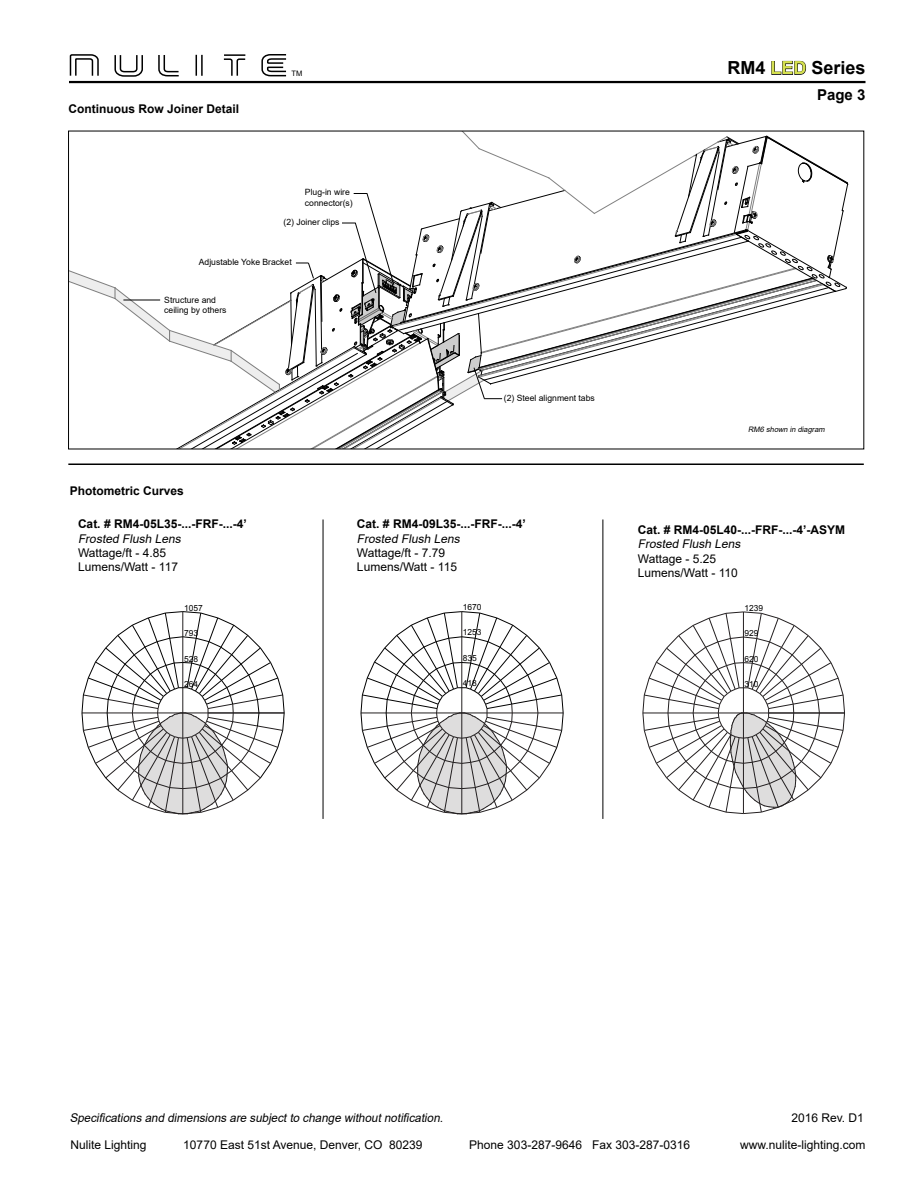
<style>
.page{position:relative;width:918px;height:1188px;background:#fff}
.page>*{position:absolute;margin:0;border:0;box-sizing:border-box;transform-origin:0 0}
.t1{font:700 18px "Arial";color:#000}
.t2{font:700 15px "Arial";color:#000}
.t3{font:12px/14.4px "Arial";color:#000}
.t4{font:700 12px "Arial";color:#000}
.t5{font:italic 12px "Arial";color:#000}
.t6{font:8.7px/10.4px "Arial";color:#000}
.t7{font:8.4px "Arial";color:#000}
.t8{font:italic 7.5px "Arial";color:#000}
.t9{font:7.5px "Arial";color:#000}
.s1{color:#d5e04e}
</style>
<div class="page">
<svg style="left:771px;top:61px;width:35px;height:14px"></svg>
<svg style="left:69px;top:54px;width:218px;height:23px"></svg>
<hr style="left:69px;top:81px;width:797px;height:2px;background:#000">
<hr style="left:68px;top:464px;width:796px;height:1px;background:#000">
<svg style="left:69px;top:131px;width:779px;height:318px"></svg>
<svg style="left:82px;top:611px;width:202px;height:204px"></svg>
<svg style="left:361px;top:612px;width:202px;height:203px"></svg>
<hr style="left:323px;top:519px;width:1px;height:300px;background:#000">
<hr style="left:603px;top:519px;width:1px;height:300px;background:#000">
<svg style="left:643px;top:612px;width:202px;height:202px"></svg>
<p class="t4" style="left:68px;top:100px;width:172px">Continuous Row Joiner Detail</p>
<p class="t9" style="left:292px;top:69px;width:12px">TM</p>
<p class="t6" style="left:305px;top:187px;width:49px">Plug-in wire connector(s)</p>
<p class="t6" style="left:284px;top:217px;width:58px">(2) Joiner clips</p>
<p class="t6" style="left:199px;top:257px;width:95px">Adjustable Yoke Bracket</p>
<p class="t6" style="left:164px;top:295px;width:64px">Structure and ceiling by others</p>
<p class="t6" style="left:504px;top:393px;width:93px">(2) Steel alignment tabs</p>
<p class="t4" style="left:70px;top:482px;width:116px">Photometric Curves</p>
<p class="t4" style="left:78px;top:516px;width:170px">Cat. # RM4-05L35-...-FRF-...-4’</p>
<p class="t5" style="left:78px;top:530px;width:107px">Frosted Flush Lens</p>
<p class="t3" style="left:78px;top:546px;width:102px">Wattage/ft - 4.85<br>Lumens/Watt - 117</p>
<p class="t4" style="left:357px;top:516px;width:170px">Cat. # RM4-09L35-...-FRF-...-4’</p>
<p class="t5" style="left:357px;top:530px;width:107px">Frosted Flush Lens</p>
<p class="t3" style="left:357px;top:546px;width:102px">Wattage/ft - 7.79<br>Lumens/Watt - 115</p>
<p class="t7" style="left:184px;top:602px;width:20px">1057</p>
<p class="t7" style="left:463px;top:602px;width:20px">1670</p>
<p class="t7" style="left:184px;top:627px;width:16px">793</p>
<p class="t7" style="left:463px;top:627px;width:20px">1253</p>
<p class="t7" style="left:184px;top:653px;width:16px">528</p>
<p class="t7" style="left:463px;top:653px;width:16px">835</p>
<p class="t7" style="left:184px;top:678px;width:16px">264</p>
<p class="t7" style="left:463px;top:678px;width:16px">418</p>
<h1 class="t1" style="left:727px;top:55px;width:140px">RM4 <span class="s1">LED</span> Series</h1>
<p class="t2" style="left:817px;top:84px;width:50px">Page 3</p>
<p class="t8" style="left:748px;top:424px;width:80px">RM6 shown in diagram</p>
<p class="t4" style="left:638px;top:521px;width:209px">Cat. # RM4-05L40-...-FRF-...-4’-ASYM</p>
<p class="t5" style="left:638px;top:536px;width:107px">Frosted Flush Lens</p>
<p class="t3" style="left:638px;top:551px;width:102px">Wattage - 5.25<br>Lumens/Watt - 110</p>
<p class="t7" style="left:744px;top:602px;width:20px">1239</p>
<p class="t7" style="left:744px;top:628px;width:15px">929</p>
<p class="t7" style="left:744px;top:653px;width:15px">620</p>
<p class="t7" style="left:744px;top:678px;width:15px">310</p>
<p class="t5" style="left:70px;top:1110px;width:378px">Specifications and dimensions are subjectto change withoutnotification.</p>
<p class="t3" style="left:792px;top:1110px;width:74px">2016 Rev. D1</p>
<p class="t3" style="left:71px;top:1138px;width:78px">Nulite Lighting</p>
<p class="t3" style="left:183px;top:1138px;width:241px">10770 East 51st Avenue, Denver, CO 80239</p>
<p class="t3" style="left:469px;top:1138px;width:222px">Phone 303-287-9646 Fax 303-287-0316</p>
<p class="t3" style="left:740px;top:1138px;width:127px">www.nulite-lighting.com</p>
</div>
